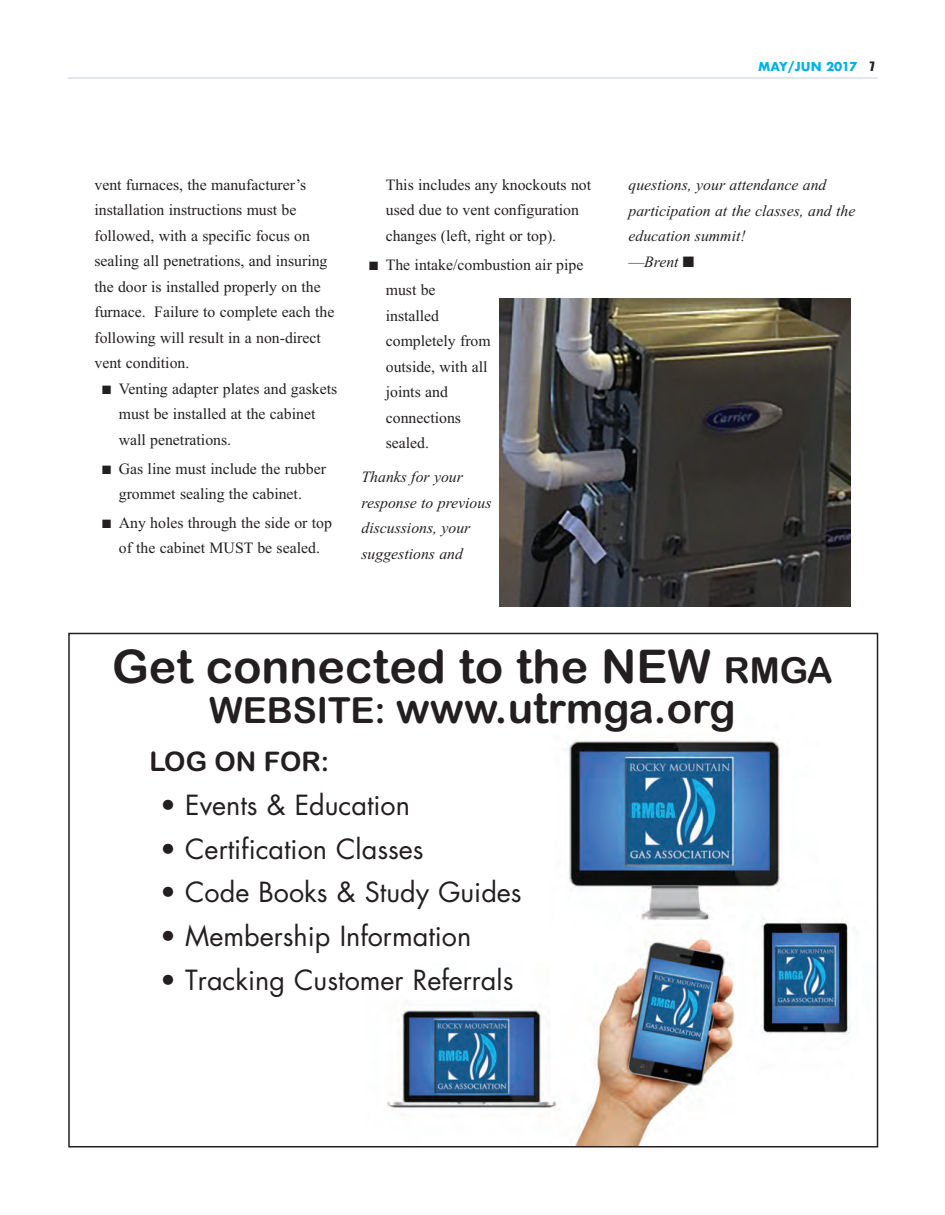
<style>
.page{position:relative;width:945px;height:1215px;background:#fff}
.page>*{position:absolute;margin:0;border:0;box-sizing:border-box;transform-origin:0 0}
.t1{font:46.5px "Arial Rounded MT Bold";color:#231f20}
.t2{font:42px "Arial Rounded MT Bold";color:#231f20}
.t3{font:27px "Futura Std";color:#231f20}
.t4{font:27px "Arial Rounded MT Bold";color:#231f20}
.t5{font:15.75px/25.5px "Times New Roman";color:#231f20}
.t6{font:italic 15.75px/25.5px "Times New Roman";color:#231f20}
.t7{font:700 12px "Futura";color:#00b0e6}
.s1{font-family:"Impact";font-weight:400;color:#231f20}
.s2{font-style:normal}
.s3{font-size:36px}
</style>
<div class="page">
<hr style="left:68px;top:78px;width:810px;height:1px;background:#c8cddd">
<img style="left:499px;top:298px;width:351px;height:308px">
<img style="left:387px;top:738px;width:463px;height:407px">
<p class="t7" style="left:758px;top:57px;width:118px">MAY/JUN 2017 <span class="s1">7</span></p>
<p class="t5" style="left:94px;top:172px;width:241px">vent furnaces, the manufacturer’s installation instructions must be followed, with a specific focus on sealing all penetrations, and insuring the door is installed properly on the furnace. Failure to complete each the following will result in a non-direct vent condition.</p>
<p class="t5" style="left:119px;top:376px;width:220px;text-indent:-17px">■ Venting adapter plates and gaskets must be installed at the cabinet wall penetrations.</p>
<p class="t5" style="left:102px;top:456px;width:225px;text-align:center">■ Gas line must include the rubber grommet sealing the cabinet.</p>
<p class="t5" style="left:102px;top:510px;width:231px;text-align:center">■ Any holes through the side or top of the cabinet MUST be sealed.</p>
<p class="t5" style="left:386px;top:172px;width:207px">This includes any knockouts not used due to vent configuration changes (left, right or top).</p>
<p class="t5" style="left:386px;top:252px;width:199px;text-indent:-17px">■ The intake/combustion air pipe must be<br>installed<br>completely from<br>outside, with all<br>joints and<br>connections<br>sealed.</p>
<p class="t6" style="left:361px;top:464px;width:131px">Thanks for your response to previous discussions, your suggestions and</p>
<p class="t6" style="left:628px;top:172px;width:228px">questions, your attendance and participation at the classes, and the education summit!<br><span class="s2">—</span>Brent ■</p>
<h1 class="t1" style="left:112px;top:639px;width:722px">Get connected to the NEW <span class="s3">RMGA</span></h1>
<h2 class="t2" style="left:209px;top:684px;width:528px"><span class="s3">WEBSITE:</span> www.utrmga.org</h2>
<h3 class="t4" style="left:149px;top:746px;width:182px">LOG ON FOR:</h3>
<h3 class="t3" style="left:160px;top:793px;width:251px">• Events &amp; Education</h3>
<h3 class="t3" style="left:160px;top:836px;width:265px">• Certification Classes</h3>
<h3 class="t3" style="left:160px;top:880px;width:363px">• Code Books &amp; Study Guides</h3>
<h3 class="t3" style="left:160px;top:924px;width:313px">• Membership Information</h3>
<h3 class="t3" style="left:160px;top:968px;width:355px">• Tracking Customer Referrals</h3>
</div>
